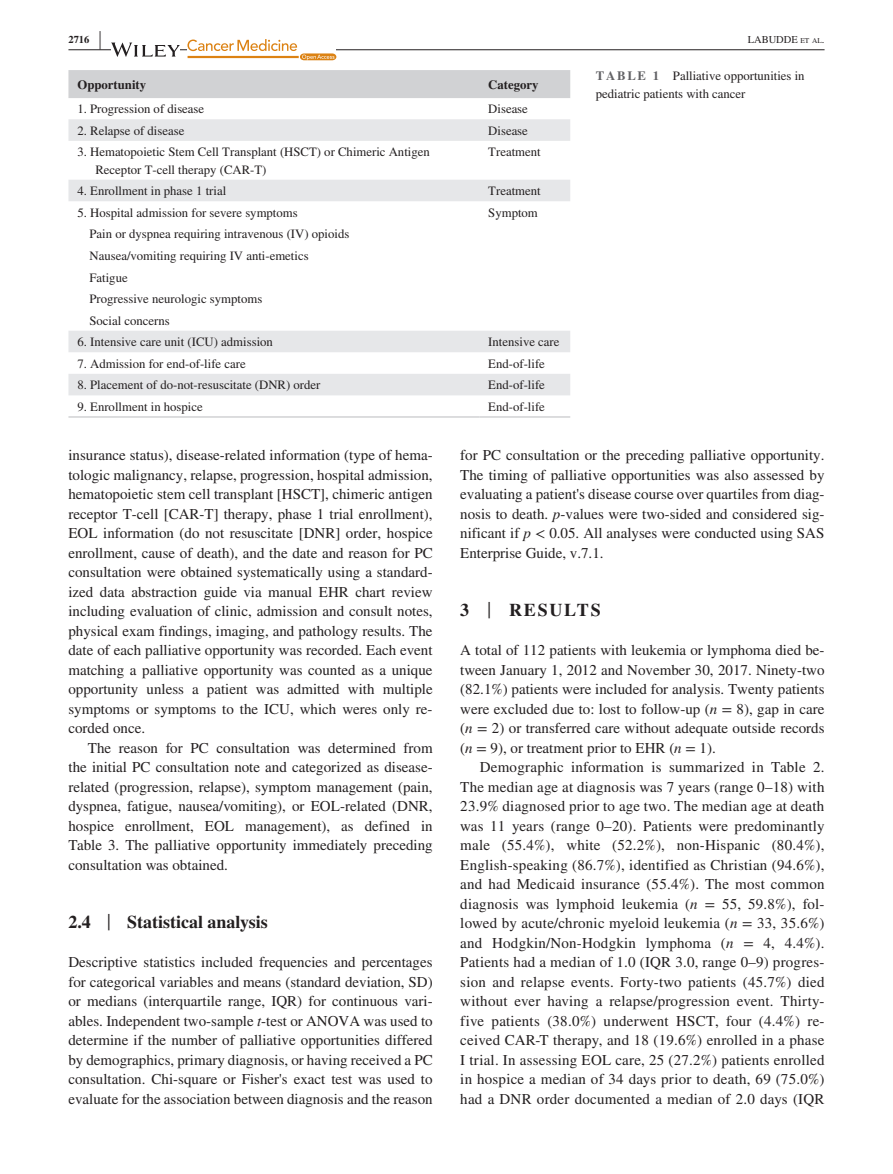
<style>
.page{position:relative;width:893px;height:1174px;background:#fff}
.page>*{position:absolute;margin:0;border:0;box-sizing:border-box;transform-origin:0 0}
.t1{font:700 25.95px "STIX";color:#231f20;scale:.36 1}
.t2{font:700 18px "STIX";color:#231f20}
.t3{font:700 18px "STIX";letter-spacing:.1em;color:#231f20}
.t4{font:15px/19.5px "STIX";color:#231f20;text-align:justify}
.t5{font:12.75px/21.6px "STIX";color:#231f20}
.t6{font:700 12.75px "STIX";color:#231f20}
.t7{font:10.5px "STIX";color:#231f20}
.t8{font:700 10.5px "STIX";color:#231f20}
.s1{font-size:7.35px}
.s2{font-weight:700;color:#636366}
.s3{font-weight:400;font-size:23.7px}
.s4{font-style:italic}
</style>
<div class="page">
<hr style="left:68px;top:49px;width:756px;height:1px;background:#231f20">
<svg style="left:111px;top:43px;width:69px;height:14px"></svg>
<svg style="left:187px;top:39px;width:149px;height:21px"></svg>
<div style="left:68px;top:70px;width:502px;height:28px;background:#d1d2d4"></div>
<svg style="left:68px;top:119px;width:502px;height:276px"></svg>
<hr style="left:68px;top:416px;width:411px;height:2px;background:#d1d2d4">
<hr style="left:479px;top:416px;width:91px;height:2px;background:#d1d2d4">
<p class="t8" style="left:68px;top:33px;width:22px">2716</p>
<h1 class="t1" style="left:99px;top:25px;width:7px">|</h1>
<p class="t7" style="left:748px;top:32px;width:78px">LABUDDE <span class="s1">et al</span> .</p>
<p class="t6" style="left:77px;top:77px;width:70px">Opportunity</p>
<p class="t6" style="left:488px;top:77px;width:52px">Category</p>
<p class="t5" style="left:77px;top:99px;width:128px">1. Progression of disease</p>
<p class="t5" style="left:488px;top:99px;width:41px">Disease</p>
<p class="t5" style="left:77px;top:121px;width:108px">2. Relapse of disease</p>
<p class="t5" style="left:488px;top:121px;width:41px">Disease</p>
<p class="t5" style="left:95px;top:144px;width:336px;line-height:17.2px;text-indent:-18px">3. Hematopoietic Stem Cell Transplant (HSCT) or Chimeric Antigen<br>Receptor T-cell therapy (CAR-T)</p>
<p class="t5" style="left:488px;top:142px;width:54px">Treatment</p>
<p class="t5" style="left:77px;top:181px;width:150px">4. Enrollment in phase 1 trial</p>
<p class="t5" style="left:488px;top:181px;width:54px">Treatment</p>
<p class="t5" style="left:77px;top:203px;width:222px">5. Hospital admission for severe symptoms</p>
<p class="t5" style="left:488px;top:203px;width:51px">Symptom</p>
<p class="t5" style="left:89px;top:224px;width:261px">Pain or dyspnea requiring intravenous (IV) opioids<br>Nausea/vomiting requiring IV anti-emetics<br>Fatigue<br>Progressive neurologic symptoms<br>Social concerns</p>
<p class="t5" style="left:77px;top:332px;width:197px">6. Intensive care unit (ICU) admission</p>
<p class="t5" style="left:488px;top:332px;width:73px">Intensive care</p>
<p class="t5" style="left:77px;top:353px;width:170px">7. Admission for end-of-life care</p>
<p class="t5" style="left:488px;top:353px;width:58px">End-of-life</p>
<p class="t5" style="left:77px;top:375px;width:244px">8. Placement of do-not-resuscitate (DNR) order</p>
<p class="t5" style="left:488px;top:375px;width:58px">End-of-life</p>
<p class="t5" style="left:77px;top:397px;width:127px">9. Enrollment in hospice</p>
<p class="t5" style="left:488px;top:397px;width:58px">End-of-life</p>
<p class="t5" style="left:596px;top:67px;width:210px;line-height:18px"><span class="s2">TABLE 1</span> Palliative opportunities in pediatric patients with cancer</p>
<p class="t4" style="left:68px;top:446px;width:366px">insurance status), disease-related information (type of hema&shy;tologic malignancy, relapse, progression, hospital admission, hematopoietic stem cell transplant [HSCT], chimeric antigen receptor T-cell [CAR-T] therapy, phase 1 trial enrollment), EOL information (do not resuscitate [DNR] order, hospice enrollment, cause of death), and the date and reason for PC consultation were obtained systematically using a standard&shy;ized data abstraction guide via manual EHR chart review including evaluation of clinic, admission and consult notes, physical exam findings, imaging, and pathology results. The date of each palliative opportunity was recorded. Each event matching a palliative opportunity was counted as a unique opportunity unless a patient was admitted with multiple symptoms or symptoms to the ICU, which weres only re&shy;corded once.</p>
<p class="t4" style="left:68px;top:739px;width:366px;text-indent:20px">The reason for PC consultation was determined from the initial PC consultation note and categorized as disease&shy;related (progression, relapse), symptom management (pain, dyspnea, fatigue, nausea/vomiting), or EOL-related (DNR, hospice enrollment, EOL management), as defined in Table 3. The palliative opportunity immediately preceding consultation was obtained.</p>
<p class="t2" style="left:68px;top:911px;width:201px">2.4 <span class="s3">|</span> Statistical analysis</p>
<p class="t4" style="left:68px;top:953px;width:366px">Descriptive statistics included frequencies and percentages for categorical variables and means (standard deviation, SD) or medians (interquartile range, IQR) for continuous vari&shy;ables. Independent two-sample <span class="s4">t</span>-test or ANOVA was used to determine if the number of palliative opportunities differed by demographics, primary diagnosis, or having received a PC consultation. Chi-square or Fisher's exact test was used to evaluate for the association between diagnosis and the reason</p>
<p class="t4" style="left:460px;top:446px;width:366px">for PC consultation or the preceding palliative opportunity.<br>The timing of palliative opportunities was also assessed by evaluating a patient's disease course over quartiles from diag&shy;nosis to death. <span class="s4">p</span>-values were two-sided and considered sig&shy;nificant if <span class="s4">p</span> &lt; 0.05. All analyses were conducted using SAS Enterprise Guide, v.7.1.</p>
<p class="t3" style="left:460px;top:599px;width:142px">3 <span class="s3">|</span> RESULTS</p>
<p class="t4" style="left:460px;top:641px;width:366px">A total of 112 patients with leukemia or lymphoma died be&shy;tween January 1, 2012 and November 30, 2017. Ninety-two (82.1%) patients were included for analysis. Twenty patients were excluded due to: lost to follow-up (<span class="s4">n</span> = 8), gap in care (<span class="s4">n</span> = 2) or transferred care without adequate outside records (<span class="s4">n</span> = 9), or treatment prior to EHR (<span class="s4">n</span> = 1).</p>
<p class="t4" style="left:460px;top:758px;width:366px;text-indent:20px">Demographic information is summarized in Table 2.<br>The median age at diagnosis was 7 years (range 0–18) with 23.9% diagnosed prior to age two. The median age at death was 11 years (range 0–20). Patients were predominantly male (55.4%), white (52.2%), non-Hispanic (80.4%), English-speaking (86.7%), identified as Christian (94.6%), and had Medicaid insurance (55.4%). The most common diagnosis was lymphoid leukemia (<span class="s4">n</span> = 55, 59.8%), fol&shy;lowed by acute/chronic myeloid leukemia (<span class="s4">n</span> = 33, 35.6%) and Hodgkin/Non-Hodgkin lymphoma (<span class="s4">n</span> = 4, 4.4%).<br>Patients had a median of 1.0 (IQR 3.0, range 0–9) progres&shy;sion and relapse events. Forty-two patients (45.7%) died without ever having a relapse/progression event. Thirty&shy;five patients (38.0%) underwent HSCT, four (4.4%) re&shy;ceived CAR-T therapy, and 18 (19.6%) enrolled in a phase I trial. In assessing EOL care, 25 (27.2%) patients enrolled in hospice a median of 34 days prior to death, 69 (75.0%) had a DNR order documented a median of 2.0 days (IQR</p>
</div>
